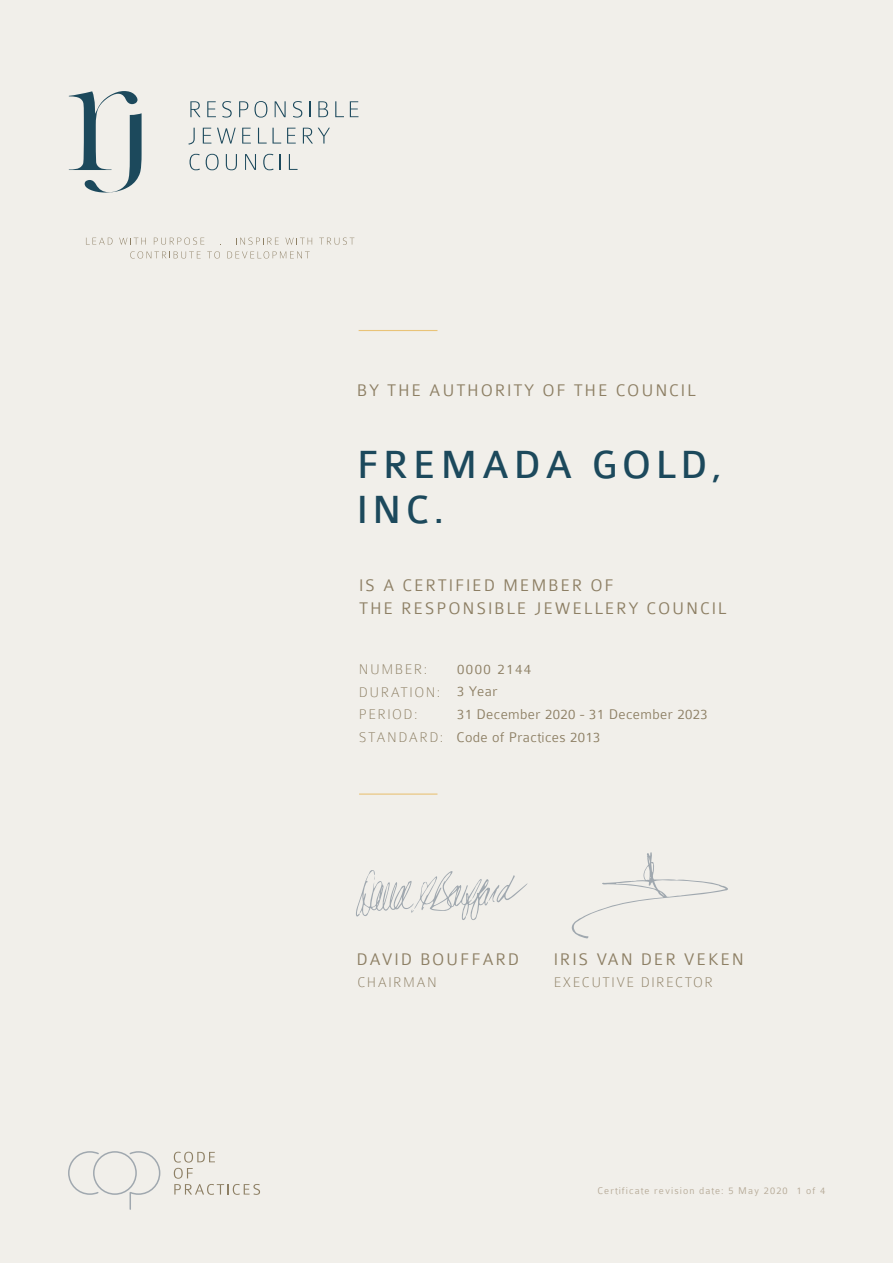
<style>
.page{position:relative;width:893px;height:1263px;background:#fff}
.page>*{position:absolute;margin:0;border:0;box-sizing:border-box;transform-origin:0 0}
.t1{font:42px/45px "Colaborate";letter-spacing:.1em;color:#1c495c}
.t2{font:300 18px/22.5px "Colaborate";letter-spacing:.1em;color:#8d7f64}
.t3{font:100 15px/22.5px "Colaborate";letter-spacing:.1em;color:#8d7f64}
.t4{font:300 15px/22.8px "Colaborate";letter-spacing:.025em;color:#8d7f64}
.t5{font:300 15px "Colaborate";letter-spacing:.1em;color:#8d7f64}
.t6{font:300 10.5px "Colaborate";letter-spacing:.1em;color:#b5a996}
</style>
<div class="page">
<div style="left:0;top:1px;width:893px;height:1262px;background:#f1efea"></div>
<svg style="left:69px;top:91px;width:73px;height:102px"></svg>
<svg style="left:190px;top:101px;width:10px;height:16px"></svg>
<svg style="left:207px;top:101px;width:9px;height:16px"></svg>
<svg style="left:222px;top:101px;width:10px;height:17px"></svg>
<svg style="left:239px;top:101px;width:9px;height:16px"></svg>
<svg style="left:254px;top:101px;width:13px;height:17px"></svg>
<svg style="left:275px;top:101px;width:11px;height:16px"></svg>
<svg style="left:293px;top:101px;width:9px;height:17px"></svg>
<svg style="left:309px;top:101px;width:2px;height:16px"></svg>
<svg style="left:318px;top:101px;width:10px;height:16px"></svg>
<svg style="left:335px;top:101px;width:9px;height:16px"></svg>
<svg style="left:350px;top:101px;width:8px;height:16px"></svg>
<svg style="left:188px;top:128px;width:7px;height:17px"></svg>
<svg style="left:203px;top:128px;width:8px;height:16px"></svg>
<svg style="left:217px;top:128px;width:19px;height:16px"></svg>
<svg style="left:242px;top:128px;width:9px;height:16px"></svg>
<svg style="left:258px;top:128px;width:23px;height:16px"></svg>
<svg style="left:287px;top:128px;width:9px;height:16px"></svg>
<svg style="left:303px;top:128px;width:27px;height:16px"></svg>
<svg style="left:190px;top:154px;width:10px;height:16px"></svg>
<svg style="left:206px;top:154px;width:13px;height:16px"></svg>
<svg style="left:226px;top:154px;width:11px;height:16px"></svg>
<svg style="left:245px;top:154px;width:11px;height:16px"></svg>
<svg style="left:263px;top:154px;width:11px;height:16px"></svg>
<svg style="left:280px;top:154px;width:1px;height:16px"></svg>
<svg style="left:289px;top:154px;width:9px;height:16px"></svg>
<svg style="left:86px;top:238px;width:26px;height:7px"></svg>
<svg style="left:119px;top:238px;width:27px;height:7px"></svg>
<svg style="left:154px;top:238px;width:50px;height:7px"></svg>
<svg style="left:236px;top:238px;width:43px;height:7px"></svg>
<svg style="left:285px;top:238px;width:27px;height:7px"></svg>
<svg style="left:321px;top:238px;width:32px;height:7px"></svg>
<svg style="left:130px;top:251px;width:71px;height:8px"></svg>
<svg style="left:207px;top:251px;width:13px;height:8px"></svg>
<svg style="left:227px;top:251px;width:83px;height:8px"></svg>
<hr style="left:359px;top:330px;width:78px;height:1px;background:#e9c378">
<hr style="left:359px;top:793px;width:78px;height:2px;background:#e9c378">
<svg style="left:571px;top:852px;width:157px;height:86px"></svg>
<svg style="left:356px;top:870px;width:172px;height:50px"></svg>
<svg style="left:174px;top:1152px;width:41px;height:10px"></svg>
<svg style="left:174px;top:1168px;width:86px;height:27px"></svg>
<svg style="left:68px;top:1151px;width:93px;height:59px"></svg>
<p class="t2" style="left:357px;top:379px;width:340px">BY THE AUTHORITY OF THE COUNCIL</p>
<h1 class="t1" style="left:357px;top:442px;width:367px">FREMADA GOLD,<br>INC.</h1>
<p class="t2" style="left:359px;top:574px;width:369px">IS A CERTIFIED MEMBER OF<br>THE RESPONSIBLE JEWELLERY COUNCIL</p>
<p class="t3" style="left:359px;top:658px;width:86px">NUMBER:<br>DURATION:<br>PERIOD:<br>STANDARD:</p>
<p class="t5" style="left:457px;top:661px;width:76px">0000 2144</p>
<p class="t4" style="left:457px;top:679px;width:42px">3 Year</p>
<p class="t4" style="left:457px;top:703px;width:253px">31 December 2020 - 31 December 2023<br>Code of Practices 2013</p>
<p class="t2" style="left:356px;top:948px;width:164px">DAVID BOUFFARD</p>
<p class="t2" style="left:554px;top:948px;width:192px">IRIS VAN DER VEKEN</p>
<p class="t3" style="left:358px;top:971px;width:81px">CHAIRMAN</p>
<p class="t3" style="left:554px;top:971px;width:161px">EXECUTIVE DIRECTOR</p>
<p class="t6" style="left:597px;top:1185px;width:229px">Certificate revision date: 5 May 2020 1 of 4</p>
</div>
